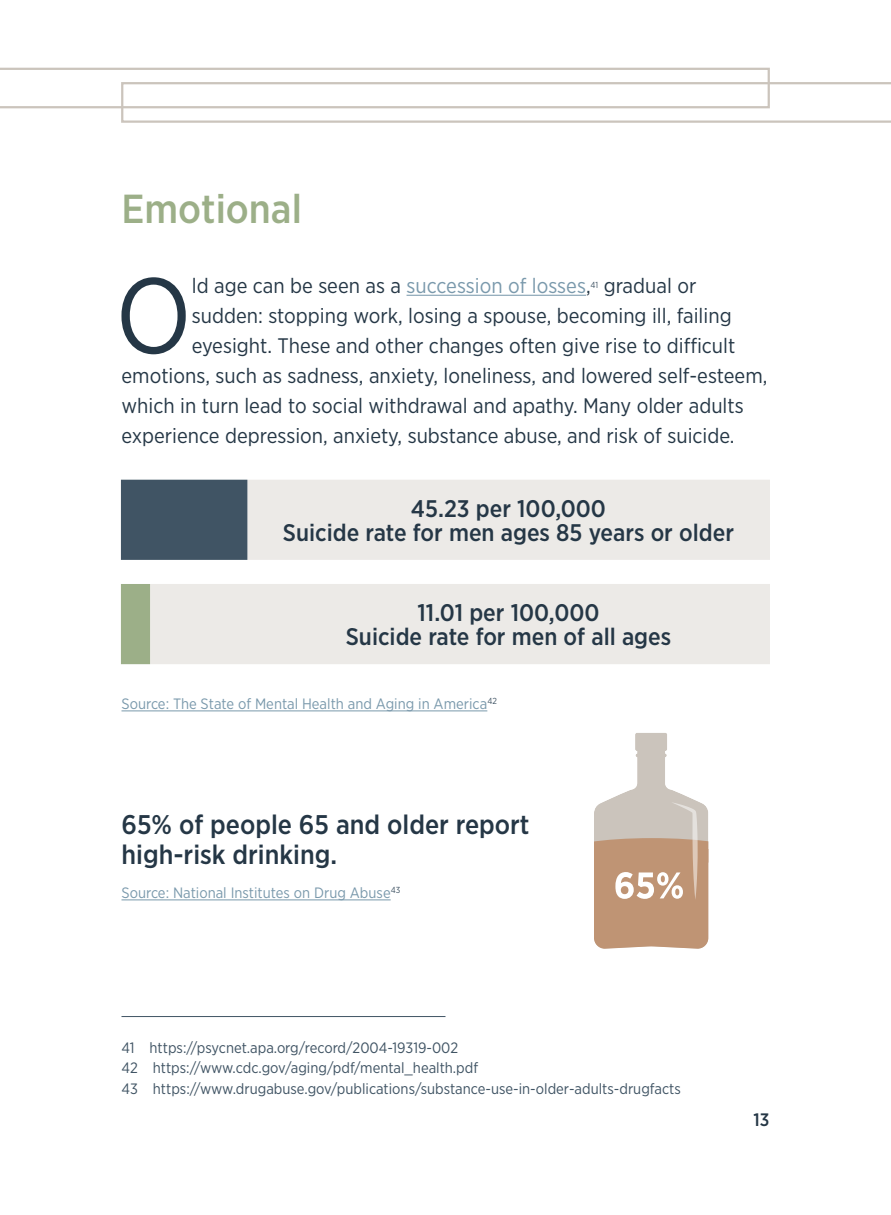
<style>
.page{position:relative;width:891px;height:1215px;background:#fff}
.page>*{position:absolute;margin:0;border:0;box-sizing:border-box;transform-origin:0 0}
.Body{font:106.65px "Gotham Narrow";color:#253746}
.t1{font:500 40.5px "Gotham Narrow";color:#9caf88}
.Body-2{font:500 27px/30px "Gotham Narrow";color:#253746}
.t2{font:500 24px "Gotham Narrow";color:#253746}
.Body-3{font:21px "Gotham Narrow";color:#253746}
.t3{font:500 18px "Gotham Narrow";color:#253746}
.Footnote{font:15px "Gotham Narrow";color:#405464}
.Body-4{font:15px "Gotham Narrow";color:#7a99ac}
.Body-5{font:8.7px "Gotham Narrow";color:#405464}
.s1{color:#7a99ac}
</style>
<div class="page">
<svg style="left:0;top:68px;width:891px;height:55px"></svg>
<hr style="left:407px;top:295px;width:179px;height:1px;background:#7a99ac">
<hr style="left:122px;top:711px;width:365px;height:1px;background:#7a99ac">
<hr style="left:122px;top:900px;width:269px;height:1px;background:#7a99ac">
<hr style="left:122px;top:1016px;width:324px;height:1px;background:#405464">
<svg style="left:121px;top:480px;width:649px;height:80px;background:#cacccd"></svg>
<div style="left:150px;top:584px;width:620px;height:80px;background:#eceae7"></div>
<div style="left:121px;top:584px;width:29px;height:80px;background:#9caf88"></div>
<svg style="left:594px;top:733px;width:114px;height:216px"></svg>
<h2 class="t1" style="left:122px;top:183px;width:182px">Emotional</h2>
<p class="Body" style="left:115px;top:249px;width:78px">O</p>
<p class="Body-3" style="left:192px;top:273px;width:400px">ld age can be seen as a <span class="s1">succession of losses</span>,</p>
<p class="Body-5" style="left:591px;top:280px;width:9px">41</p>
<p class="Body-3" style="left:604px;top:273px;width:94px">gradual or</p>
<p class="Body-3" style="left:192px;top:303px;width:541px">sudden: stopping work, losing a spouse, becoming ill, failing</p>
<p class="Body-3" style="left:192px;top:333px;width:545px">eyesight. These and other changes often give rise to difficult</p>
<p class="Body-3" style="left:122px;top:363px;width:647px">emotions, such as sadness, anxiety, loneliness, and lowered self-esteem,</p>
<p class="Body-3" style="left:122px;top:393px;width:624px">which in turn lead to social withdrawal and apathy. Many older adults</p>
<p class="Body-3" style="left:122px;top:423px;width:615px">experience depression, anxiety, substance abuse, and risk of suicide.</p>
<p class="t2" style="left:411px;top:494px;width:197px">45.23 per 100,000</p>
<p class="t2" style="left:283px;top:518px;width:453px">Suicide rate for men ages 85 years or older</p>
<p class="t2" style="left:417px;top:597px;width:184px">11.01 per 100,000</p>
<p class="t2" style="left:346px;top:621px;width:327px">Suicide rate for men of all ages</p>
<p class="Body-4" style="left:122px;top:695px;width:377px">Source: The State of Mental Health and Aging in America<sup>42</sup></p>
<p class="Body-2" style="left:122px;top:809px;width:410px">65% of people 65 and older report high-risk drinking.</p>
<p class="Body-4" style="left:122px;top:884px;width:280px">Source: National Institutes on Drug Abuse<sup>43</sup></p>
<p class="Footnote" style="left:122px;top:1038px;width:338px">41 https://psycnet.apa.org/record/2004-19319-002</p>
<p class="Footnote" style="left:122px;top:1059px;width:358px">42 https://www.cdc.gov/aging/pdf/mental_health.pdf</p>
<p class="Footnote" style="left:122px;top:1079px;width:561px">43 https://www.drugabuse.gov/publications/substance-use-in-older-adults-drugfacts</p>
<p class="t3" style="left:754px;top:1108px;width:17px">13</p>
</div>
